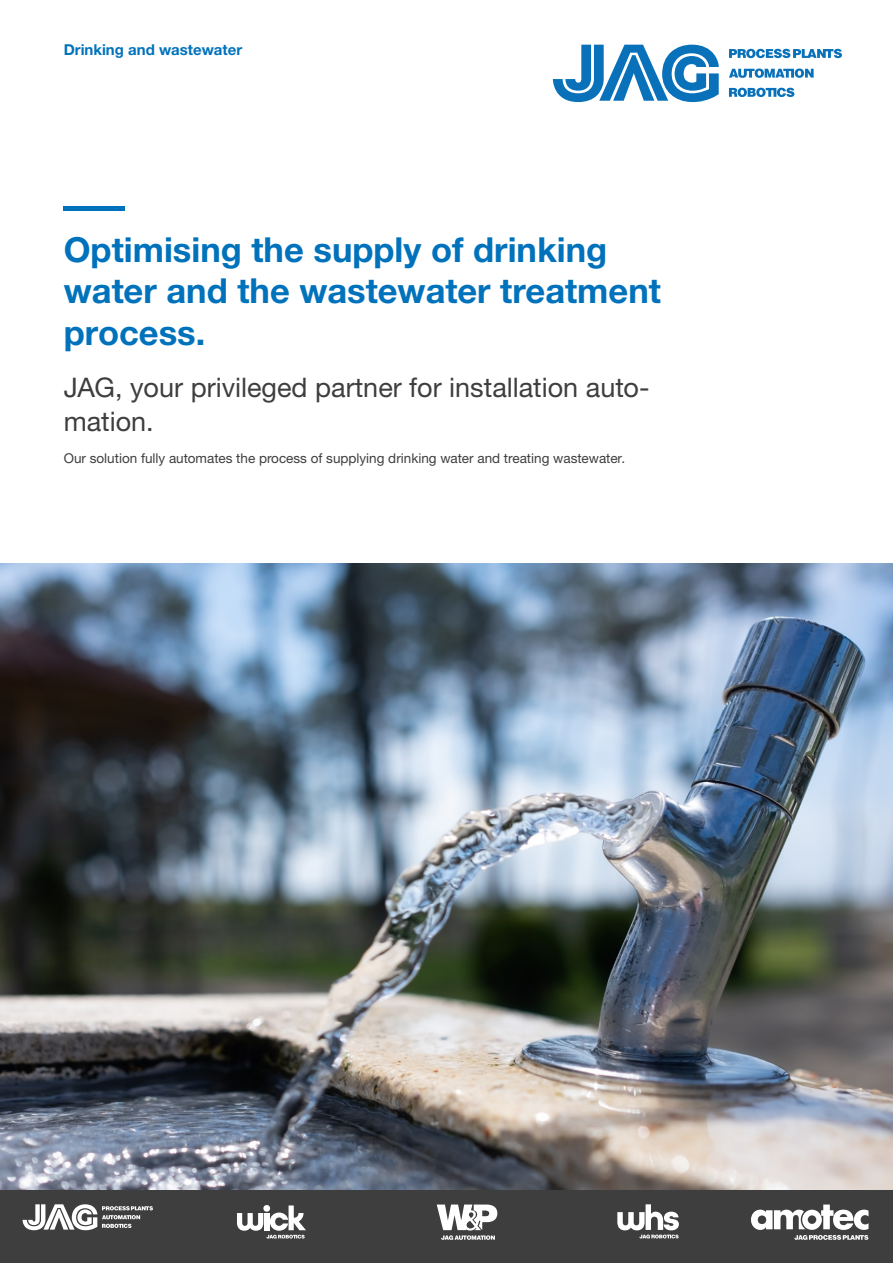
<style>
.page{position:relative;width:893px;height:1263px;background:#fff}
.page>*{position:absolute;margin:0;border:0;box-sizing:border-box;transform-origin:0 0}
.t1{font:700 34.5px/41.4px "Helvetica Neue LTW1 G";color:#0072bc}
.t2{font:27px/33.9px "Helvetica Neue LTW1 G";color:#3e3e3f}
.t3{font:700 15px "Helvetica Neue LTW1 G";color:#0072bc}
.t4{font:13.5px "Helvetica Neue LTW1 G";color:#3e3e3f}
</style>
<div class="page">
<img style="left:0;top:563px;width:893px;height:628px">
<hr style="left:64px;top:206px;width:61px;height:4px;background:#0072bc">
<svg style="left:553px;top:45px;width:166px;height:57px"></svg>
<svg style="left:729px;top:49px;width:113px;height:9px"></svg>
<svg style="left:729px;top:68px;width:85px;height:10px"></svg>
<svg style="left:729px;top:88px;width:65px;height:9px"></svg>
<div style="left:0;top:1191px;width:893px;height:72px;background:#3e3e3f"></div>
<svg style="left:237px;top:1205px;width:69px;height:33px"></svg>
<svg style="left:437px;top:1204px;width:60px;height:36px"></svg>
<svg style="left:617px;top:1204px;width:62px;height:34px"></svg>
<svg style="left:751px;top:1204px;width:117px;height:36px"></svg>
<svg style="left:23px;top:1204px;width:130px;height:26px"></svg>
<p class="t3" style="left:64px;top:41px;width:180px">Drinking and wastewater</p>
<p class="t1" style="left:64px;top:229px;width:599px">Optimising the supply of drinking water and the wastewater treatment process.</p>
<p class="t2" style="left:64px;top:370px;width:587px">JAG, your privileged partner for installation auto&shy;mation.</p>
<p class="t4" style="left:64px;top:449px;width:563px">Our solution fully automates the process of supplying drinking water and treating wastewater.</p>
</div>
